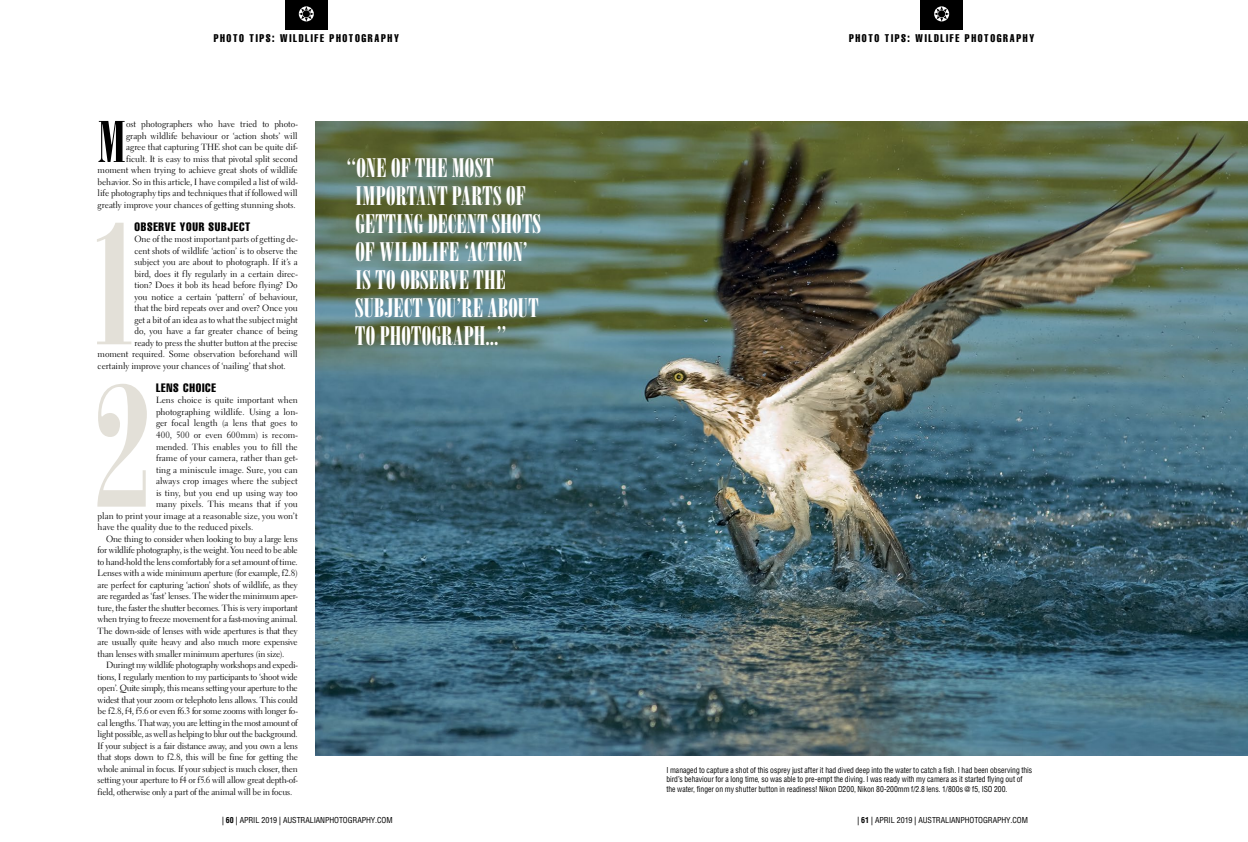
<style>
.page{position:relative;width:1248px;height:842px;background:#fff}
.page>*{position:absolute;margin:0;border:0;box-sizing:border-box;transform-origin:0 0}
.t1{font:170px/162.4px "Bodoni Std Poster Compressed";color:#e3e0d8}
.t2{font:56.7px "Bodoni Std Poster Compressed";color:#000}
.t3{font:26px/28px "Bodoni Std Poster Compressed";letter-spacing:.005em;color:#fff}
.t4{font:12px "Helvetica LT Std Comp";letter-spacing:.06em;color:#000}
.t5{font:11px "Helvetica LT Std Comp";letter-spacing:.155em;color:#000;scale:.95 1}
.t6{font:9px/11.5px "Electra LT Std";letter-spacing:-.015em;color:#000;text-align:right}
.t7{font:9px "Electra LT Std";letter-spacing:.005em;color:#000}
.t8{font:9px "Electra LT Std";letter-spacing:.01em;color:#000}
.t9{font:condensed 8px/9.6px "Helvetica LT Std";letter-spacing:-.005em;color:#000;scale:.95 1}
.t10{font:condensed 8px "Helvetica LT Std";letter-spacing:-.005em;color:#000}
.s1{font-family:"VAG Rounded Std";font-weight:300;font-stretch:normal}
.s2{font-weight:700}
</style>
<div class="page">
<div style="left:285px;top:0;width:42px;height:29px;background:#000"></div>
<svg style="left:299px;top:6px;width:15px;height:15px"></svg>
<div style="left:920px;top:0;width:42px;height:29px;background:#000"></div>
<svg style="left:934px;top:6px;width:15px;height:15px"></svg>
<img style="left:315px;top:121px;width:932px;height:635px">
<p class="t5" style="left:214px;top:31px;width:196px">PHOTO TIPS: WILDLIFE PHOTOGRAPHY</p>
<p class="t6" style="left:98px;top:119px;width:202px">ost photographers who have tried to photo-<br>graph wildlife behaviour or ‘action shots’ will<br>agree that capturing THE shot can be quite dif-<br>ficult. It is easy to miss that pivotal split second moment when trying to achieve great shots of wildlife behavior. So in this article, I have compiled a list of wild&shy;life photography tips and techniques that if followed will greatly improve your chances of getting stunning shots.</p>
<h3 class="t4" style="left:134px;top:219px;width:117px">OBSERVE YOUR SUBJECT</h3>
<p class="t6" style="left:134px;top:234px;width:165px">One of the most important parts of getting de-</p>
<p class="t6" style="left:134px;top:245px;width:165px">cent shots of wildlife ‘action’ is to observe the</p>
<p class="t6" style="left:134px;top:257px;width:165px">subject you are about to photograph. If it’s a</p>
<p class="t6" style="left:134px;top:268px;width:165px">bird, does it fly regularly in a certain direc-</p>
<p class="t6" style="left:134px;top:280px;width:165px">tion? Does it bob its head before flying? Do</p>
<p class="t6" style="left:134px;top:291px;width:165px">you notice a certain ‘pattern’ of behaviour,</p>
<p class="t6" style="left:134px;top:303px;width:165px">that the bird repeats over and over? Once you</p>
<p class="t6" style="left:134px;top:314px;width:165px">get a bit of an idea as to what the subject might</p>
<p class="t6" style="left:134px;top:326px;width:165px">do, you have a far greater chance of being</p>
<p class="t6" style="left:134px;top:337px;width:165px">ready to press the shutter button at the precise</p>
<p class="t6" style="left:98px;top:349px;width:202px">moment required. Some observation beforehand will</p>
<p class="t6" style="left:98px;top:360px;width:190px">certainly improve your chances of ‘nailing’ that shot.</p>
<h3 class="t4" style="left:156px;top:380px;width:61px">LENS CHOICE</h3>
<p class="t6" style="left:156px;top:395px;width:143px">Lens choice is quite important when</p>
<p class="t7" style="left:156px;top:406px;width:143px">photographing wildlife. Using a lon-</p>
<p class="t8" style="left:156px;top:418px;width:143px">ger focal length (a lens that goes to</p>
<p class="t7" style="left:156px;top:429px;width:143px">400, 500 or even 600mm) is recom-</p>
<p class="t6" style="left:156px;top:441px;width:143px">mended. This enables you to fill the</p>
<p class="t7" style="left:156px;top:452px;width:143px">frame of your camera, rather than get-</p>
<p class="t7" style="left:156px;top:464px;width:143px">ting a miniscule image. Sure, you can</p>
<p class="t6" style="left:156px;top:475px;width:143px">always crop images where the subject</p>
<p class="t6" style="left:156px;top:487px;width:143px">is tiny, but you end up using way too</p>
<p class="t8" style="left:156px;top:498px;width:143px">many pixels. This means that if you</p>
<p class="t6" style="left:98px;top:510px;width:202px">plan to print your image at a reasonable size, you won’t</p>
<p class="t6" style="left:98px;top:521px;width:157px">have the quality due to the reduced pixels.</p>
<p class="t6" style="left:106px;top:533px;width:193px">One thing to consider when looking to buy a large lens</p>
<p class="t6" style="left:98px;top:544px;width:202px">for wildlife photography, is the weight. You need to be able</p>
<p class="t6" style="left:98px;top:556px;width:202px">to hand-hold the lens comfortably for a set amount of time.</p>
<p class="t6" style="left:98px;top:567px;width:202px">Lenses with a wide minimum aperture (for example, f2.8)</p>
<p class="t6" style="left:98px;top:579px;width:202px">are perfect for capturing ‘action’ shots of wildlife, as they</p>
<p class="t6" style="left:98px;top:590px;width:202px">are regarded as ‘fast’ lenses. The wider the minimum aper-</p>
<p class="t6" style="left:98px;top:602px;width:202px">ture, the faster the shutter becomes. This is very important</p>
<p class="t6" style="left:98px;top:613px;width:202px">when trying to freeze movement for a fast-moving animal.</p>
<p class="t6" style="left:98px;top:625px;width:202px">The down-side of lenses with wide apertures is that they</p>
<p class="t6" style="left:98px;top:636px;width:202px">are usually quite heavy and also much more expensive</p>
<p class="t6" style="left:98px;top:648px;width:188px">than lenses with smaller minimum apertures (in size).</p>
<p class="t6" style="left:106px;top:659px;width:193px">Duringt my wildlife photography workshops and expedi-</p>
<p class="t6" style="left:98px;top:671px;width:202px">tions, I regularly mention to my participants to ‘shoot wide</p>
<p class="t6" style="left:98px;top:682px;width:202px">open’. Quite simply, this means setting your aperture to the</p>
<p class="t6" style="left:98px;top:694px;width:202px">widest that your zoom or telephoto lens allows. This could</p>
<p class="t6" style="left:98px;top:705px;width:202px">be f2.8, f4, f5.6 or even f6.3 for some zooms with longer fo-</p>
<p class="t6" style="left:98px;top:717px;width:202px">cal lengths. That way, you are letting in the most amount of</p>
<p class="t6" style="left:98px;top:728px;width:202px">light possible, as well as helping to blur out the background.</p>
<p class="t6" style="left:98px;top:740px;width:202px">If your subject is a fair distance away, and you own a lens</p>
<p class="t6" style="left:98px;top:751px;width:202px">that stops down to f2.8, this will be fine for getting the</p>
<p class="t6" style="left:98px;top:763px;width:202px">whole animal in focus. If your subject is much closer, then</p>
<p class="t6" style="left:98px;top:774px;width:202px">setting your aperture to f4 or f5.6 will allow great depth-of-</p>
<p class="t6" style="left:98px;top:786px;width:196px">field, otherwise only a part of the animal will be in focus.</p>
<h2 class="t2" style="left:98px;top:109px;width:30px">M</h2>
<h1 class="t1" style="left:86px;top:202px;width:67px">1<br>2</h1>
<h3 class="t3" style="left:355px;top:154px;width:187px;text-indent:-9px">“ONE OF THE MOST<br>IMPORTANT PARTS OF<br>GETTING DECENT SHOTS<br>OF WILDLIFE ‘ACTION’<br>IS TO OBSERVE THE<br>SUBJECT YOU’RE ABOUT<br>TO PHOTOGRAPH...”</h3>
<p class="t5" style="left:849px;top:31px;width:196px">PHOTO TIPS: WILDLIFE PHOTOGRAPHY</p>
<p class="t9" style="left:666px;top:765px;width:387px">I managed to capture a shot of this osprey just after it had dived deep into the water to catch a fish. I had been observing this bird’s behaviour for a long time, so was able to pre-empt the diving. I was ready with my camera as it started flying out of the water, finger on my shutter button in readiness! Nikon D200, Nikon 80-200mm f/2.8 lens. 1/800s @ f5, ISO 200.</p>
<p class="t10" style="left:222px;top:815px;width:172px"><span class="s1">|</span> <span class="s2">60</span> <span class="s1">|</span> APRIL 2019 <span class="s1">|</span> AUSTRALIANPHOTOGRAPHY.COM</p>
<p class="t10" style="left:857px;top:815px;width:172px"><span class="s1">|</span> <span class="s2">61</span> <span class="s1">|</span> APRIL 2019 <span class="s1">|</span> AUSTRALIANPHOTOGRAPHY.COM</p>
</div>
